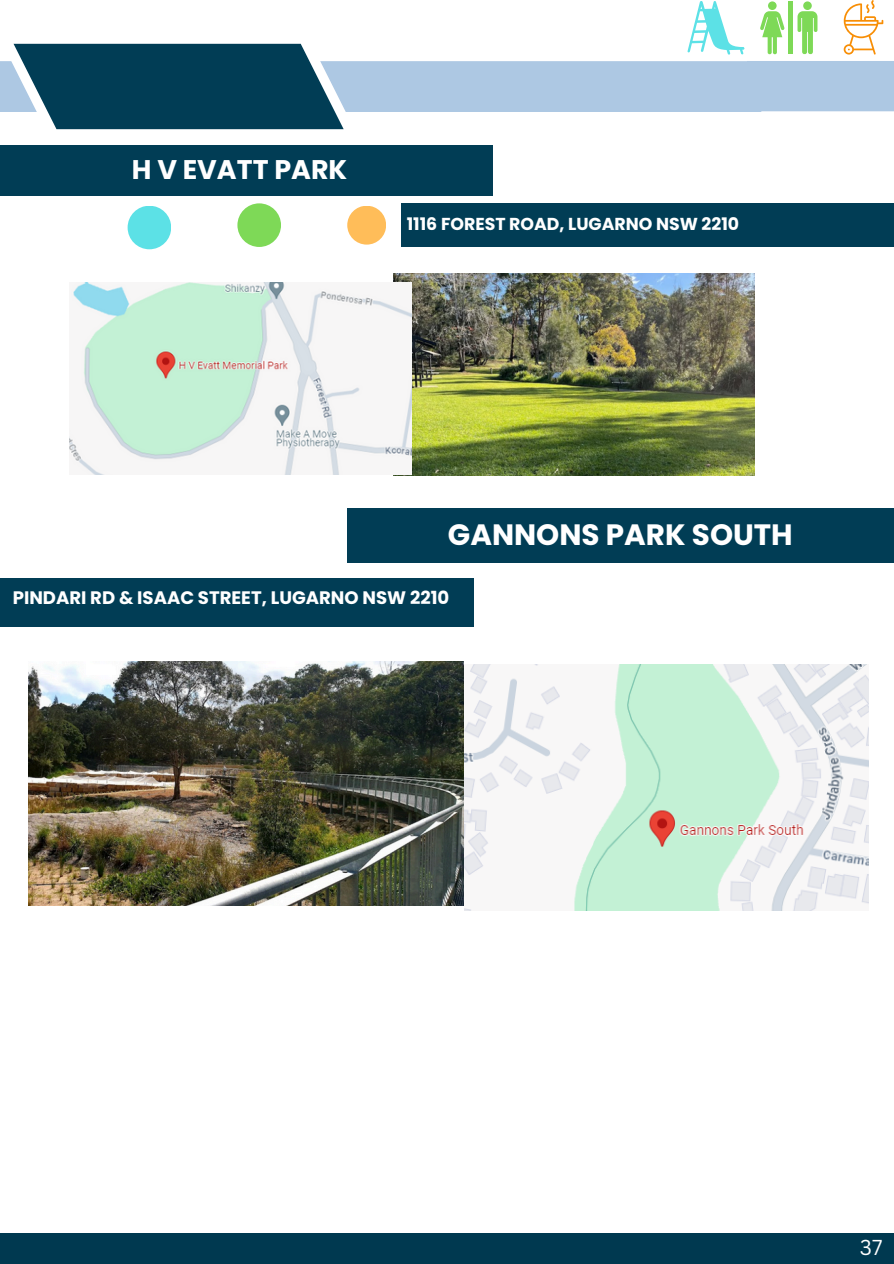
<style>
.page{position:relative;width:894px;height:1264px;background:#fff}
.page>*{position:absolute;margin:0;border:0;box-sizing:border-box;transform-origin:0 0}
.t1{font:700 29.4px "Poppins";color:#fff}
.t2{font:700 27px "Poppins";color:#fff}
.t3{font:21px "Canva Sans";color:#fff}
.t4{font:700 18px "Poppins";color:#fff}
.t5{font:700 17.25px "Poppins";color:#fff}
</style>
<div class="page">
<div style="left:0;top:145px;width:492px;height:51px;background:#013d55"></div>
<div style="left:128px;top:206px;width:43px;height:43px;background:#5ce1e6;border-radius:50%"></div>
<div style="left:237px;top:203px;width:44px;height:44px;background:#7ed957;border-radius:50%"></div>
<div style="left:347px;top:206px;width:39px;height:38px;background:#ffbd59;border-radius:50%"></div>
<img style="left:394px;top:274px;width:360px;height:202px">
<img style="left:70px;top:282px;width:341px;height:192px">
<div style="left:401px;top:203px;width:492px;height:43px;background:#013d55"></div>
<svg style="left:0;top:0;width:893px;height:129px"></svg>
<div style="left:0;top:1233px;width:893px;height:30px;background:#003950"></div>
<div style="left:347px;top:508px;width:546px;height:54px;background:#013d55"></div>
<div style="left:0;top:578px;width:473px;height:49px;background:#013d55"></div>
<img style="left:28px;top:661px;width:435px;height:244px">
<img style="left:464px;top:664px;width:404px;height:246px">
<p class="t2" style="left:132px;top:151px;width:217px">H V EVATT PARK</p>
<p class="t5" style="left:406px;top:212px;width:334px">1116 FOREST ROAD, LUGARNO NSW 2210</p>
<h1 class="t1" style="left:448px;top:514px;width:346px">GANNONS PARK SOUTH</h1>
<p class="t4" style="left:13px;top:585px;width:438px">PINDARI RD &amp; ISAAC STREET, LUGARNO NSW 2210</p>
<p class="t3" style="left:859px;top:1232px;width:24px">37</p>
</div>
